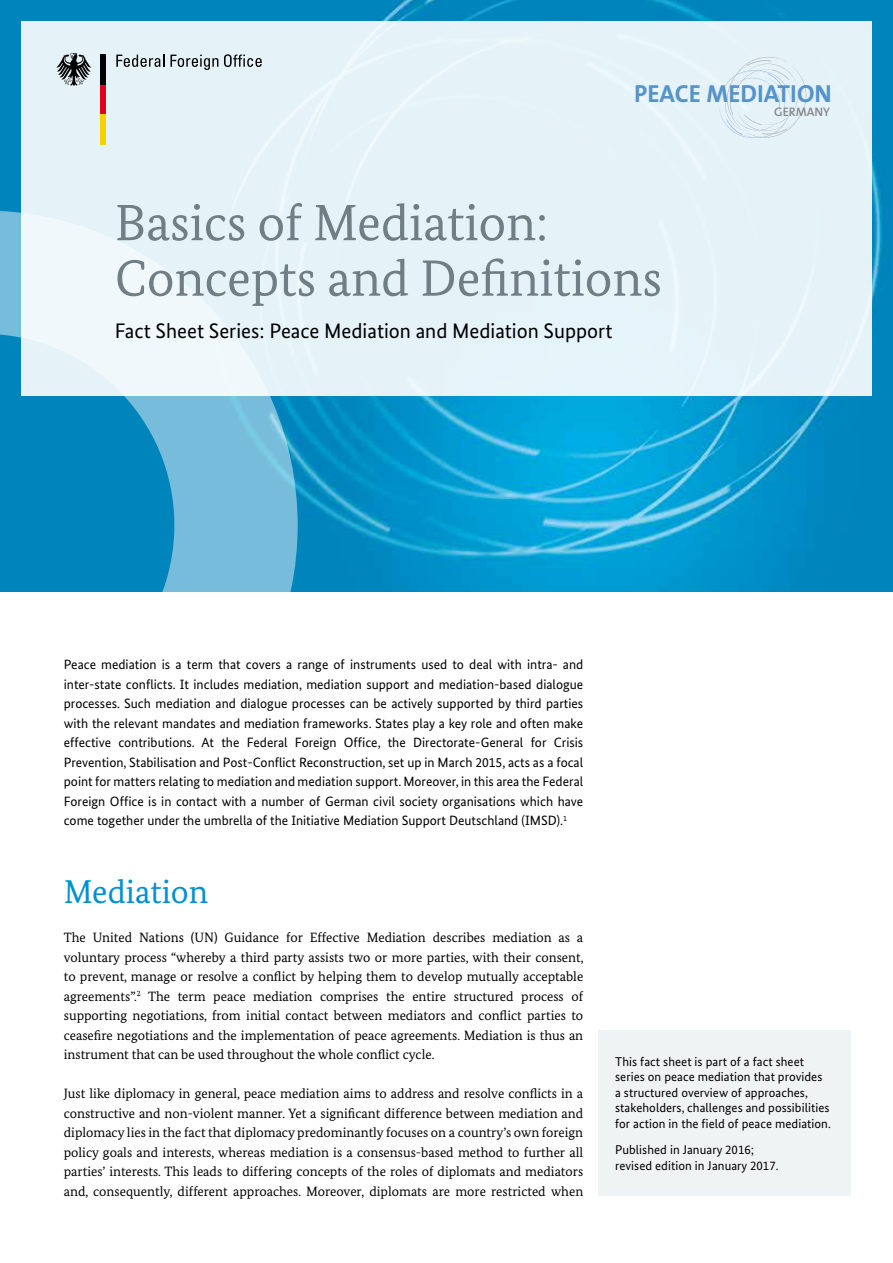
<style>
.page{position:relative;width:893px;height:1263px;background:#fff}
.page>*{position:absolute;margin:0;border:0;box-sizing:border-box;transform-origin:0 0}
.t1{font:51px/55.5px "Bundes Serif";color:#707e86}
.t2{font:33px "Bundes Serif";color:#0090d4}
.t3{font:24.75px "The Sans Bold Caps";color:#5693c9}
.t4{font:21px "Bundes Sans";color:#000}
.t5{font:13.5px/19.5px "Bundes Serif";color:#000;text-align:justify}
.t6{font:13.5px/19.5px "Bundes Sans";color:#000;text-align:justify}
.t7{font:12.75px/15.5px "Bundes Sans";letter-spacing:.005em;color:#000}
.t8{font:600 12.45px "The Sans";color:#86888a}
</style>
<div class="page">
<img style="left:64px;top:0;width:829px;height:591px">
<div style="left:598px;top:1030px;width:252px;height:166px;background:#f0f3f4"></div>
<svg style="left:0;top:210px;width:298px;height:382px;fill:#0084bc"></svg>
<div style="left:21px;top:21px;width:851px;height:374px;background:#e5f2f8"></div>
<svg style="left:719px;top:57px;width:88px;height:81px"></svg>
<div style="left:100px;top:85px;width:6px;height:30px;background:#e2001a"></div>
<div style="left:100px;top:115px;width:6px;height:30px;background:#f8d100"></div>
<div style="left:100px;top:55px;width:6px;height:30px;background:#000"></div>
<svg style="left:56px;top:53px;width:35px;height:33px"></svg>
<svg style="left:116px;top:55px;width:48px;height:12px"></svg>
<svg style="left:170px;top:55px;width:48px;height:15px"></svg>
<svg style="left:224px;top:54px;width:38px;height:13px"></svg>
<h3 class="t3" style="left:634px;top:73px;width:199px">PEACE MEDIATION</h3>
<p class="t8" style="left:774px;top:101px;width:57px">GERMANY</p>
<h1 class="t1" style="left:115px;top:194px;width:549px">Basics of Mediation:<br>Concepts and Definitions</h1>
<h3 class="t4" style="left:115px;top:318px;width:499px">Fact Sheet Series: Peace Mediation and Mediation Support</h3>
<p class="t6" style="left:64px;top:655px;width:521px">Peace mediation is a term that covers a range of instruments used to deal with intra- and inter-state conflicts. It includes mediation, mediation support and mediation-based dialogue processes. Such mediation and dialogue processes can be actively supported by third parties with the relevant mandates and mediation frameworks. States play a key role and often make effective contributions. At the Federal Foreign Office, the Directorate-General for Crisis Prevention, Stabilisation and Post-Conflict Reconstruction, set up in March 2015, acts as a focal point for matters relating to mediation and mediation support. Moreover, in this area the Federal Foreign Office is in contact with a number of German civil society organisations which have come together under the umbrella of the Initiative Mediation Support Deutschland (IMSD).<sup>1</sup></p>
<h2 class="t2" style="left:64px;top:872px;width:146px">Mediation</h2>
<p class="t5" style="left:64px;top:928px;width:521px">The United Nations (UN) Guidance for Effective Mediation describes mediation as a voluntary process “whereby a third party assists two or more parties, with their consent, to prevent, manage or resolve a conflict by helping them to develop mutually acceptable agreements”.<sup>2</sup> The term peace mediation comprises the entire structured process of supporting negotiations, from initial contact between mediators and conflict parties to ceasefire negotiations and the implementation of peace agreements. Mediation is thus an instrument that can be used throughout the whole conflict cycle.</p>
<p class="t5" style="left:64px;top:1084px;width:521px">Just like diplomacy in general, peace mediation aims to address and resolve conflicts in a constructive and non-violent manner. Yet a significant difference between mediation and diplomacy lies in the fact that diplomacy predominantly focuses on a country’s own foreign policy goals and interests, whereas mediation is a consensus-based method to further all parties’ interests. This leads to differing concepts of the roles of diplomats and mediators and, consequently, different approaches. Moreover, diplomats are more restricted when</p>
<p class="t7" style="left:615px;top:1054px;width:217px">This fact sheet is part of a fact sheet series on peace mediation that provides a structured overview of approaches, stakeholders, challenges and possibilities for action in the field of peace mediation.</p>
<p class="t7" style="left:615px;top:1141px;width:165px;line-height:16.8px">Published in January 2016; revised edition in January 2017.</p>
</div>
